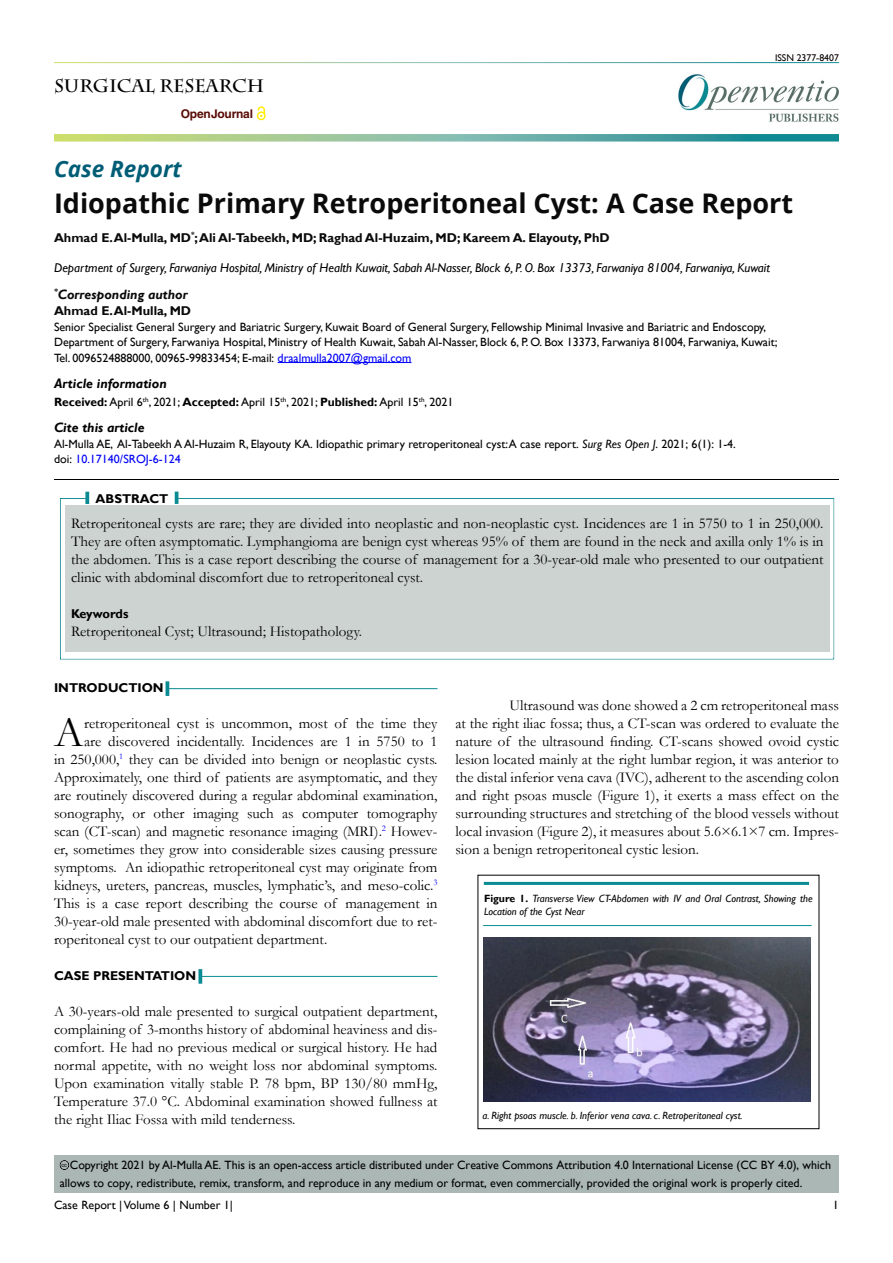
<style>
.page{position:relative;width:893px;height:1263px;background:#fff}
.page>*{position:absolute;margin:0;border:0;box-sizing:border-box;transform-origin:0 0}
.t1{font:43.8px "Garamond";color:#000}
.t2{font:700 27px "Open Sans";color:#0b0a0b}
.t3{font:italic 700 22.5px "Open Sans";color:#015d76}
.t4{font:700 18px "Charlemagne Std";color:#000}
.t5{font:15px/18px "Garamond";color:#000;text-align:justify}
.t6{font:italic 700 13.5px "Gill Sans";color:#0b0a0b}
.t7{font:italic 700 13.5px "Gill Sans";color:#000101}
.t8{font:italic 700 13.5px "Gill Sans";color:#000}
.t9{font:italic 12.75px "Gill Sans";color:#000}
.t10{font:700 12.75px "Gill Sans";color:#0b0a0b}
.t11{font:700 12.75px "Gill Sans";color:#000}
.t12{font:12px/15.5px "Gill Sans";color:#000}
.t13{font:12px "Gill Sans";color:#000101}
.t14{font:700 12px "Helvetica LT Std";letter-spacing:-.015em;color:#580b05}
.t15{font:italic 10.5px/12.6px "Gill Sans";color:#000}
.t16{font:9.75px "Gill Sans";color:#0a0000}
.t17{font:5.7px "Arial";color:#000}
.s1{color:#0000fa}
.s2{font-weight:700}
.s3{font-style:italic}
.s4{font-weight:700;font-style:normal}
</style>
<div class="page">
<svg style="left:257px;top:111px;width:9px;height:9px"></svg>
<svg style="left:258px;top:106px;width:7px;height:13px"></svg>
<img style="left:678px;top:74px;width:161px;height:48px">
<svg style="left:54px;top:134px;width:785px;height:8px;background:#81ba9d"></svg>
<hr style="left:278px;top:362px;width:133px;height:1px;background:#0000fa">
<div style="left:48px;top:489px;width:799px;height:171px;background:#f6f1f3;opacity:.75"></div>
<svg style="left:85px;top:492px;width:4px;height:12px"></svg>
<svg style="left:175px;top:492px;width:3px;height:12px"></svg>
<div style="left:41px;top:470px;width:810px;height:12px;background:#f6f1f3;opacity:.75"></div>
<div style="left:54px;top:1155px;width:785px;height:38px;background:#aab7b5"></div>
<div style="left:47px;top:1148px;width:37px;height:23px;background:#f6f1f3;opacity:.75"></div>
<hr style="left:169px;top:688px;width:268px;height:1px;background:#0a8b93">
<hr style="left:166px;top:681px;width:3px;height:15px;background:#0a8b93">
<hr style="left:484px;top:882px;width:325px;height:3px;background:#0a8b93">
<img style="left:484px;top:937px;width:327px;height:164px">
<hr style="left:483px;top:925px;width:329px;height:1px;background:#0a8b93">
<hr style="left:202px;top:976px;width:235px;height:1px;background:#0a8b93">
<svg style="left:198px;top:969px;width:4px;height:15px"></svg>
<p class="t4" style="left:54px;top:75px;width:212px">SURGICAL RESEARCH</p>
<p class="t14" style="left:181px;top:107px;width:74px">Open Journal</p>
<h3 class="t3" style="left:54px;top:153px;width:129px">Case Report</h3>
<p class="t16" style="left:775px;top:52px;width:65px">ISSN 2377-8407</p>
<h2 class="t2" style="left:54px;top:184px;width:741px">Idiopathic Primary Retroperitoneal Cyst: A Case Report</h2>
<p class="t10" style="left:54px;top:230px;width:557px">Ahmad E. Al-Mulla, MD<sup>*</sup>; Ali Al-Tabeekh, MD; Raghad Al-Huzaim, MD; Kareem A. Elayouty, PhD</p>
<p class="t9" style="left:54px;top:260px;width:717px">Department of Surgery, Farwaniya Hospital, Ministry of Health Kuwait, Sabah Al-Nasser, Block 6, P. O. Box 13373, Farwaniya 81004, Farwaniya, Kuwait</p>
<p class="t6" style="left:54px;top:286px;width:135px"><sup>*</sup>Corresponding author</p>
<p class="t10" style="left:54px;top:303px;width:139px">Ahmad E. Al-Mulla, MD</p>
<p class="t12" style="left:54px;top:319px;width:725px">Senior Specialist General Surgery and Bariatric Surgery, Kuwait Board of General Surgery, Fellowship Minimal Invasive and Bariatric and Endoscopy,<br>Department of Surgery, Farwaniya Hospital, Ministry of Health Kuwait, Sabah Al-Nasser, Block 6, P. O. Box 13373, Farwaniya 81004, Farwaniya, Kuwait;<br>Tel. 0096524888000, 00965-99833454; E-mail: <span class="s1">draalmulla2007@gmail.com</span></p>
<p class="t7" style="left:54px;top:376px;width:114px">Article information</p>
<p class="t13" style="left:54px;top:395px;width:401px"><span class="s2">Received:</span> April 6<sup>th</sup>, 2021; <span class="s2">Accepted:</span> April 15<sup>th</sup>, 2021; <span class="s2">Published:</span> April 15<sup>th</sup>, 2021</p>
<p class="t8" style="left:54px;top:420px;width:92px">Cite this article</p>
<p class="t12" style="left:54px;top:436px;width:683px">Al-Mulla AE, Al-Tabeekh A Al-Huzaim R, Elayouty KA. Idiopathic primary retroperitoneal cyst: A case report. <span class="s3">Surg Res Open J</span>. 2021; 6(1): 1-4. doi: <span class="s1">10.17140/SROJ-6-124</span></p>
<p class="t11" style="left:96px;top:491px;width:74px">ABSTRACT</p>
<p class="t5" style="left:71px;top:513px;width:754px">Retroperitoneal cysts are rare; they are divided into neoplastic and non-neoplastic cyst. Incidences are 1 in 5750 to 1 in 250,000.<br>They are often asymptomatic. Lymphangioma are benign cyst whereas 95% of them are found in the neck and axilla only 1% is in the abdomen. This is a case report describing the course of management for a 30-year-old male who presented to our outpatient clinic with abdominal discomfort due to retroperitoneal cyst.</p>
<p class="t11" style="left:71px;top:606px;width:59px">Keywords</p>
<p class="t5" style="left:71px;top:621px;width:293px">Retroperitoneal Cyst; Ultrasound; Histopathology.</p>
<p class="t11" style="left:54px;top:680px;width:111px">INTRODUCTION</p>
<h1 class="t1" style="left:54px;top:703px;width:31px">A</h1>
<p class="t5" style="left:84px;top:714px;width:355px">retroperitoneal cyst is uncommon, most of the time they</p>
<p class="t5" style="left:84px;top:732px;width:355px">are discovered incidentally. Incidences are 1 in 5750 to 1</p>
<p class="t5" style="left:54px;top:750px;width:385px">in 250,000,<sup>1</sup> they can be divided into benign or neoplastic cysts.</p>
<p class="t5" style="left:54px;top:768px;width:385px">Approximately, one third of patients are asymptomatic, and they</p>
<p class="t5" style="left:54px;top:786px;width:385px">are routinely discovered during a regular abdominal examination,</p>
<p class="t5" style="left:54px;top:804px;width:385px">sonography, or other imaging such as computer tomography</p>
<p class="t5" style="left:54px;top:822px;width:385px">scan (CT-scan) and magnetic resonance imaging (MRI).<sup>2</sup> Howev-</p>
<p class="t5" style="left:54px;top:840px;width:385px">er, sometimes they grow into considerable sizes causing pressure</p>
<p class="t5" style="left:54px;top:858px;width:385px">symptoms. An idiopathic retroperitoneal cyst may originate from</p>
<p class="t5" style="left:54px;top:876px;width:385px">kidneys, ureters, pancreas, muscles, lymphatic’s, and meso-colic.<sup>3</sup></p>
<p class="t5" style="left:54px;top:894px;width:385px">This is a case report describing the course of management in</p>
<p class="t5" style="left:54px;top:912px;width:385px">30-year-old male presented with abdominal discomfort due to ret-</p>
<p class="t5" style="left:54px;top:930px;width:275px">roperitoneal cyst to our outpatient department.</p>
<p class="t11" style="left:54px;top:968px;width:144px">CASE PRESENTATION</p>
<p class="t5" style="left:54px;top:1002px;width:385px">A 30-years-old male presented to surgical outpatient department, complaining of 3-months history of abdominal heaviness and dis&shy;comfort. He had no previous medical or surgical history. He had normal appetite, with no weight loss nor abdominal symptoms.<br>Upon examination vitally stable P. 78 bpm, BP 130/80 mmHg, Temperature 37.0 °C. Abdominal examination showed fullness at the right Iliac Fossa with mild tenderness.</p>
<p class="t5" style="left:455px;top:696px;width:385px;text-indent:54px">Ultrasound was done showed a 2 cm retroperitoneal mass at the right iliac fossa; thus, a CT-scan was ordered to evaluate the nature of the ultrasound finding. CT-scans showed ovoid cystic lesion located mainly at the right lumbar region, it was anterior to the distal inferior vena cava (IVC), adherent to the ascending colon and right psoas muscle (Figure 1), it exerts a mass effect on the surrounding structures and stretching of the blood vessels without local invasion (Figure 2), it measures about 5.6×6.1×7 cm. Impres&shy;sion a benign retroperitoneal cystic lesion.</p>
<p class="t15" style="left:484px;top:893px;width:330px"><span class="s4">Figure 1.</span> Transverse View CT-Abdomen with IV and Oral Contrast, Showing the<br>Location of the Cyst Near</p>
<p class="t15" style="left:483px;top:1110px;width:262px">a. Right psoas muscle. b. Inferior vena cava. c. Retroperitoneal cyst.</p>
<p class="t12" style="left:60px;top:1156px;width:773px;line-height:18px;text-indent:10px">Copyright 2021 by Al-Mulla AE. This is an open-access article distributed under Creative Commons Attribution 4.0 International License (CC BY 4.0), which allows to copy, redistribute, remix, transform, and reproduce in any medium or format, even commercially, provided the original work is properly cited.</p>
<p class="t12" style="left:54px;top:1197px;width:180px">Case Report | Volume 6 | Number 1|</p>
<p class="t12" style="left:833px;top:1197px;width:7px">1</p>
<p class="t17" style="left:61px;top:1160px;width:7px">cc</p>
</div>
